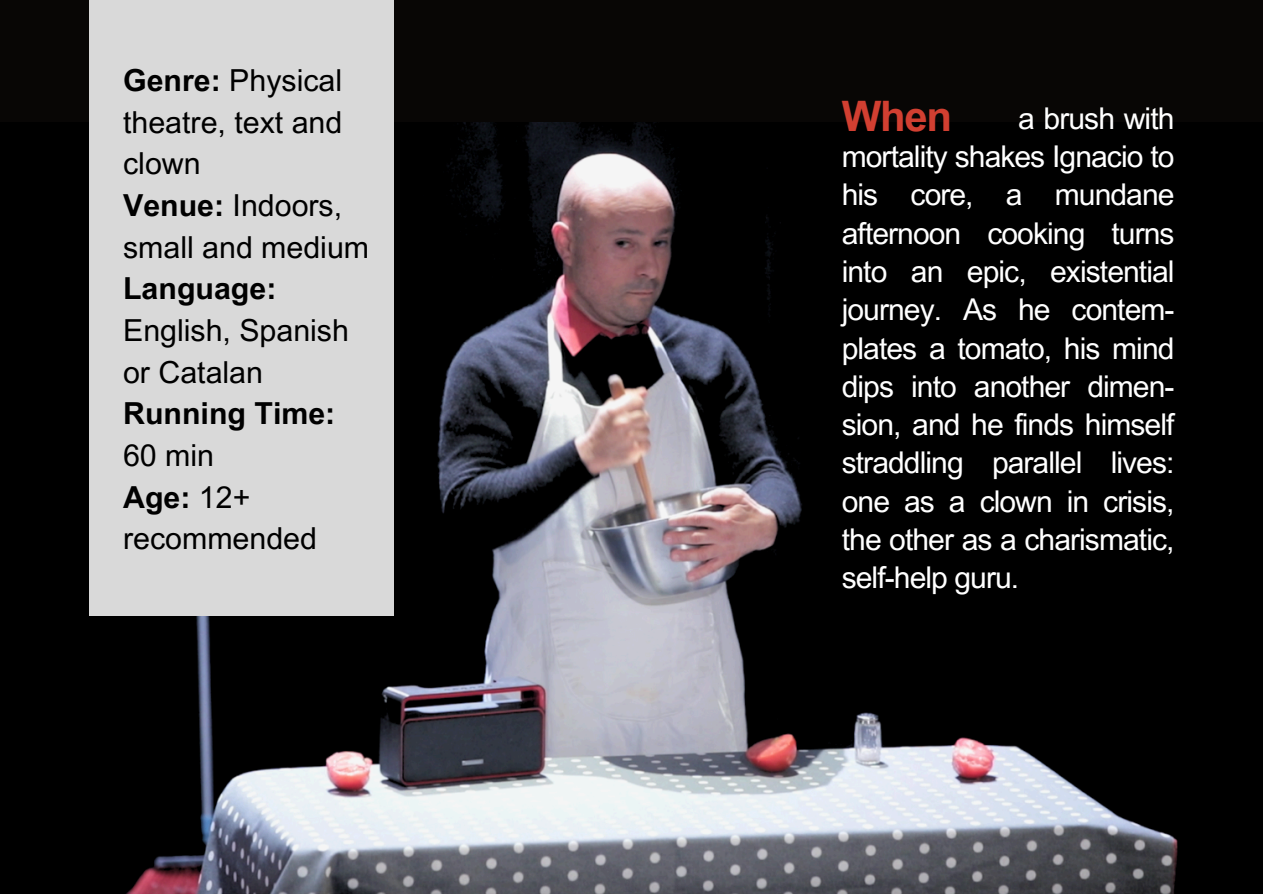
<style>
.page{position:relative;width:1263px;height:894px;background:#fff}
.page>*{position:absolute;margin:0;border:0;box-sizing:border-box;transform-origin:0 0}
.t1{font:700 42px "Arial MT Pro";color:#d23f31}
.t2{font:30.3px/41.7px "Arial MT Pro";color:#000}
.t3{font:700 30.3px/41.7px "Arial MT Pro";color:#000}
.t4{font:30px/38.2px "Arial MT Pro";letter-spacing:-.03em;color:#fff;text-align:justify}
.s1{font-weight:700}
.s2{font-weight:400}
</style>
<div class="page">
<div style="left:0;top:0;width:1263px;height:893px;background:#000"></div>
<img style="left:89px;top:123px;width:1089px;height:770px">
<div style="left:89px;top:0;width:305px;height:615px;background:#d9d9d9"></div>
<p class="t2" style="left:123px;top:63px;width:221px;text-align:justify"><span class="s1">Genre:</span> Physical theatre, text and clown</p>
<p class="t2" style="left:123px;top:188px;width:248px"><span class="s1">Venue:</span> Indoors, small and medium</p>
<p class="t2" style="left:123px;top:271px;width:227px"><span class="s1">Language:<br></span>English, Spanish or Catalan</p>
<p class="t3" style="left:123px;top:396px;width:214px">Running Time:<br><span class="s2">60 min</span></p>
<h1 class="t2" style="left:123px;top:480px;width:195px"><span class="s1">Age:</span> 12+ recommended</h1>
<p class="t1" style="left:842px;top:100px;width:112px">When</p>
<p class="t4" style="left:842px;top:103px;width:334px;text-indent:176px">a brush with mortality shakes Ignacio to his core, a mundane afternoon cooking turns into an epic, existential journey. As he contem&shy;plates a tomato, his mind dips into another dimen&shy;sion, and he finds himself straddling parallel lives: one as a clown in crisis, the other as a charismatic, self-help guru.</p>
</div>
